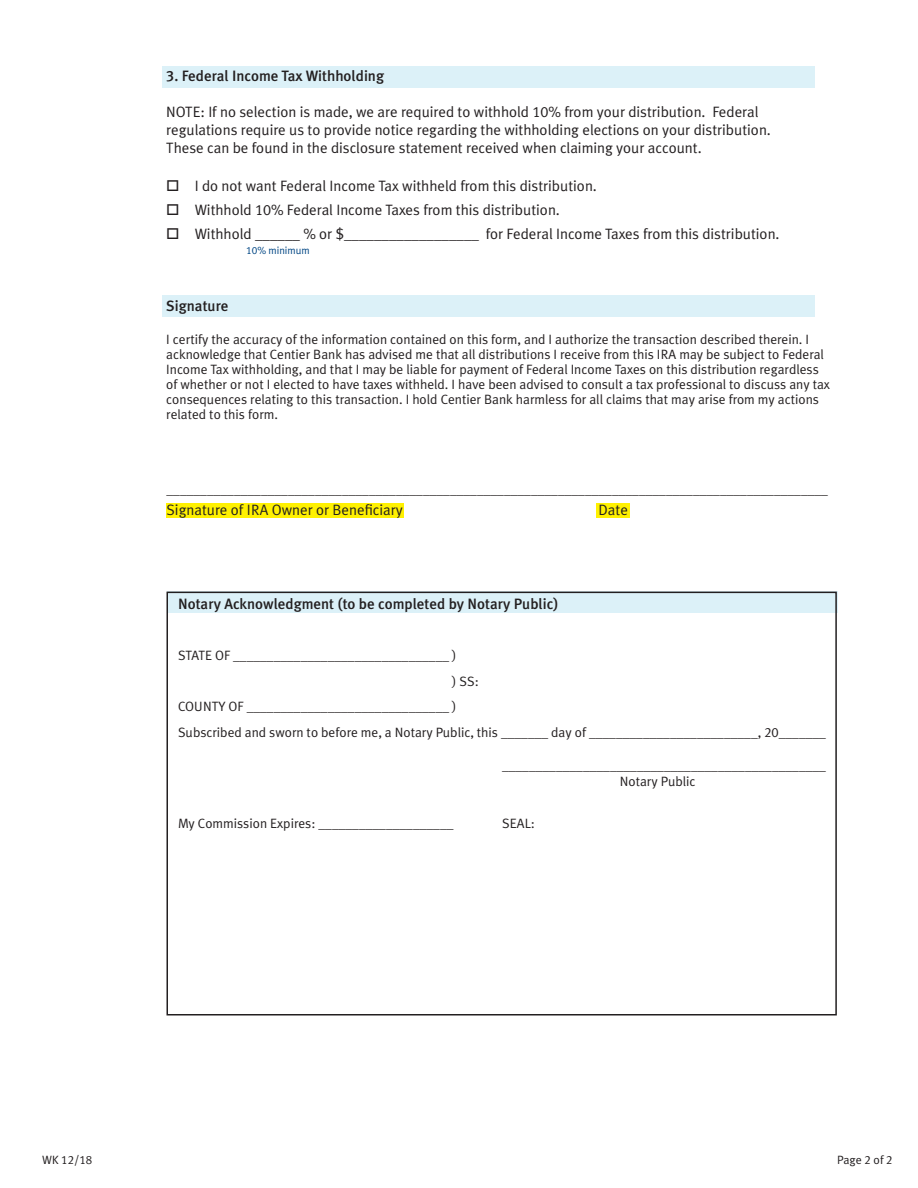
<style>
.page{position:relative;width:918px;height:1188px;background:#fff}
.page>*{position:absolute;margin:0;border:0;box-sizing:border-box;transform-origin:0 0}
.t1{font:15px/18px "Meta Plus Normal";color:#231f20}
.t2{font:500 15px "Meta Plus";color:#231f20}
.t3{font:13.5px/15px "Meta Plus Normal";color:#231f20}
.t4{font:12px "Meta Plus Normal";color:#231f20}
.t5{font:12px "Meta Plus Normal Caps";color:#231f20}
.t6{font:10.5px "Meta Plus Normal";color:#004684}
.s1{font-family:"Meta Plus Medium Caps";font-weight:400}
.s2{font-family:"Meta Plus Normal Caps"}
.s3{font-family:"Meta Plus Normal"}
</style>
<div class="page">
<div style="left:162px;top:66px;width:652px;height:21px;background:#dcf1f8"></div>
<div style="left:162px;top:295px;width:652px;height:22px;background:#dcf1f8"></div>
<div style="left:596px;top:503px;width:34px;height:15px;background:#fff101"></div>
<div style="left:166px;top:503px;width:238px;height:15px;background:#fff101"></div>
<div style="left:167px;top:592px;width:670px;height:21px;background:#dcf1f8"></div>
<div style="left:166px;top:592px;width:671px;height:424px;border:2px solid #231f20"></div>
<p class="t2" style="left:166px;top:67px;width:219px"><span class="s1">3</span>. Federal Income Tax Withholding</p>
<p class="t1" style="left:166px;top:103px;width:606px">NOTE: If no selection is made, we are required to withhold <span class="s2">10</span>% from your distribution. Federal regulations require us to provide notice regarding the withholding elections on your distribution.<br>These can be found in the disclosure statement received when claiming your account.</p>
<p class="t1" style="left:166px;top:176px;width:432px">□ I do not want Federal Income Tax withheld from this distribution.</p>
<p class="t1" style="left:166px;top:200px;width:395px">□ Withhold <span class="s2">10</span>% Federal Income Taxes from this distribution.</p>
<p class="t1" style="left:166px;top:224px;width:615px">□ Withhold ______ % or $__________________ for Federal Income Taxes from this distribution.</p>
<p class="t6" style="left:246px;top:244px;width:65px"><span class="s2">10</span>% minimum</p>
<p class="t2" style="left:166px;top:297px;width:64px">Signature</p>
<p class="t3" style="left:166px;top:331px;width:665px">I certify the accuracy of the information contained on this form, and I authorize the transaction described therein. I acknowledge that Centier Bank has advised me that all distributions I receive from this IRA may be subject to Federal Income Tax withholding, and that I may be liable for payment of Federal Income Taxes on this distribution regardless of whether or not I elected to have taxes withheld. I have been advised to consult a tax professional to discuss any tax consequences relating to this transaction. I hold Centier Bank harmless for all claims that may arise from my actions related to this form.</p>
<p class="t3" style="left:166px;top:482px;width:663px">__________________________________________________________________________________________________</p>
<p class="t1" style="left:166px;top:501px;width:238px">Signature of IRA Owner or Beneficiary</p>
<p class="t1" style="left:598px;top:501px;width:31px">Date</p>
<p class="t2" style="left:178px;top:595px;width:382px">Notary Acknowledgment (to be completed by Notary Public)</p>
<p class="t3" style="left:178px;top:648px;width:280px">STATE OF ________________________________ )</p>
<p class="t3" style="left:452px;top:673px;width:28px">) SS:</p>
<p class="t3" style="left:178px;top:699px;width:280px">COUNTY OF ______________________________ )</p>
<p class="t3" style="left:178px;top:724px;width:650px">Subscribed and sworn to before me, a Notary Public, this _______ day of _________________________, <span class="s2">20</span>_______</p>
<p class="t3" style="left:502px;top:757px;width:325px">________________________________________________</p>
<p class="t3" style="left:620px;top:774px;width:77px">Notary Public</p>
<p class="t3" style="left:178px;top:816px;width:277px">My Commission Expires: ____________________</p>
<p class="t3" style="left:502px;top:816px;width:34px">SEAL:</p>
<p class="t5" style="left:42px;top:1153px;width:52px"><span class="s3">WK</span> 12/18</p>
<p class="t4" style="left:837px;top:1153px;width:57px">Page <span class="s2">2</span> of <span class="s2">2</span></p>
</div>
